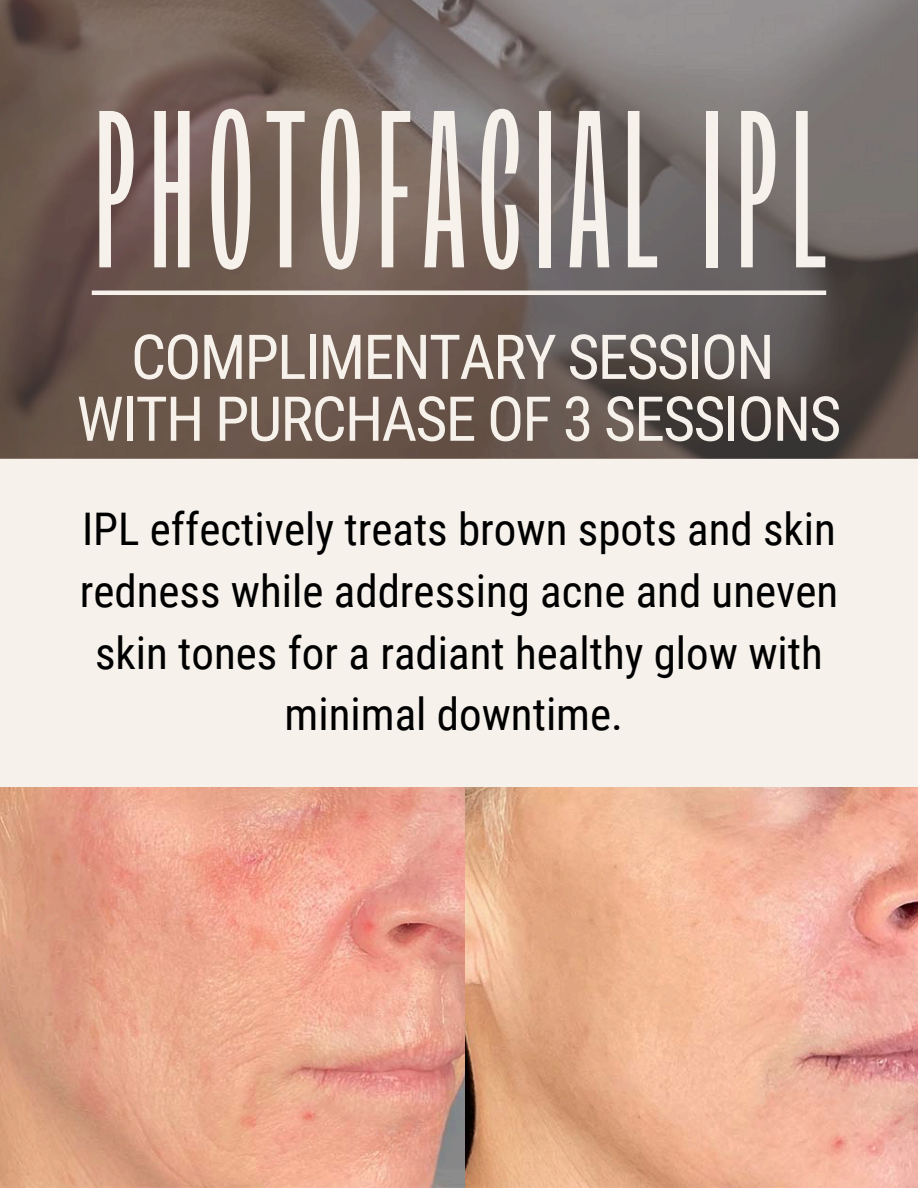
<style>
.page{position:relative;width:918px;height:1188px;background:#f6f2eb}
.page>*{position:absolute;margin:0;border:0;box-sizing:border-box;transform-origin:0 0}
.t1{font:223.35px "TT Trailers";letter-spacing:.045em;color:#f6f2eb}
.t2{font:61.95px/61.8px "Roboto Condensed";letter-spacing:-.03em;color:#f6f2eb;text-align:center}
.t3{font:45px/61.8px "Roboto Condensed";color:#000;text-align:center}
</style>
<div class="page">
<img style="left:0;top:0;width:918px;height:458px">
<hr style="left:92px;top:291px;width:734px;height:4px;background:#f6f2eb">
<img style="left:0;top:787px;width:918px;height:401px">
<p class="t1" style="left:93px;top:55px;width:734px">PHOTOFACIAL IPL</p>
<h1 class="t2" style="left:77px;top:327px;width:766px">COMPLIMENTARY SESSION<br>WITH PURCHASE OF 3 SESSIONS</h1>
<p class="t3" style="left:80px;top:499px;width:760px">IPL effectively treats brown spots and skin redness while addressing acne and uneven skin tones for a radiant healthy glow with minimal downtime.</p>
</div>
